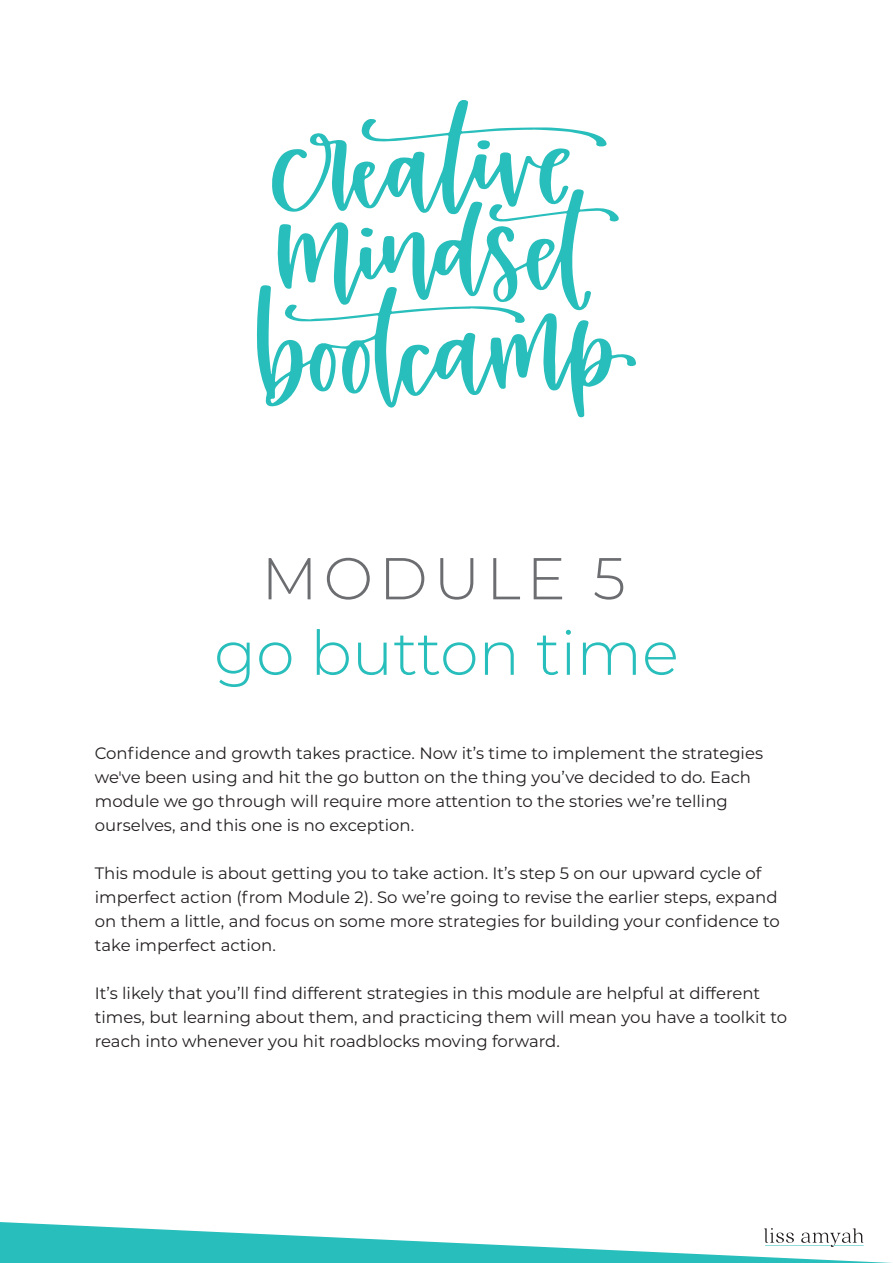
<style>
.page{position:relative;width:893px;height:1263px;background:#fff}
.page>*{position:absolute;margin:0;border:0;box-sizing:border-box;transform-origin:0 0}
.t1{font:300 61.65px "Montserrat";color:#28bebb}
.t2{font:300 58.95px "Montserrat";letter-spacing:.1em;color:#6c6d70}
.t3{font:16.5px/24px "Montserrat";color:#231f20}
</style>
<div class="page">
<svg style="left:0;top:1222px;width:892px;height:41px"></svg>
<svg style="left:257px;top:285px;width:379px;height:133px"></svg>
<svg style="left:271px;top:100px;width:348px;height:211px"></svg>
<h2 class="t2" style="left:261px;top:538px;width:366px">MODULE 5</h2>
<h1 class="t1" style="left:214px;top:611px;width:466px">go button time</h1>
<p class="t3" style="left:95px;top:740px;width:670px">Confidence and growth takes practice. Now it’s time to implement the strategies we've been using and hit the go button on the thing you’ve decided to do. Each module we go through will require more attention to the stories we’re telling ourselves, and this one is no exception.</p>
<p class="t3" style="left:95px;top:860px;width:686px">This module is about getting you to take action. It’s step 5 on our upward cycle of imperfect action (from Module 2). So we’re going to revise the earlier steps, expand on them a little, and focus on some more strategies for building your confidence to take imperfect action.</p>
<p class="t3" style="left:95px;top:980px;width:694px">It’s likely that you’ll find different strategies in this module are helpful at different times, but learning about them, and practicing them will mean you have a toolkit to reach into whenever you hit roadblocks moving forward.</p>
</div>
